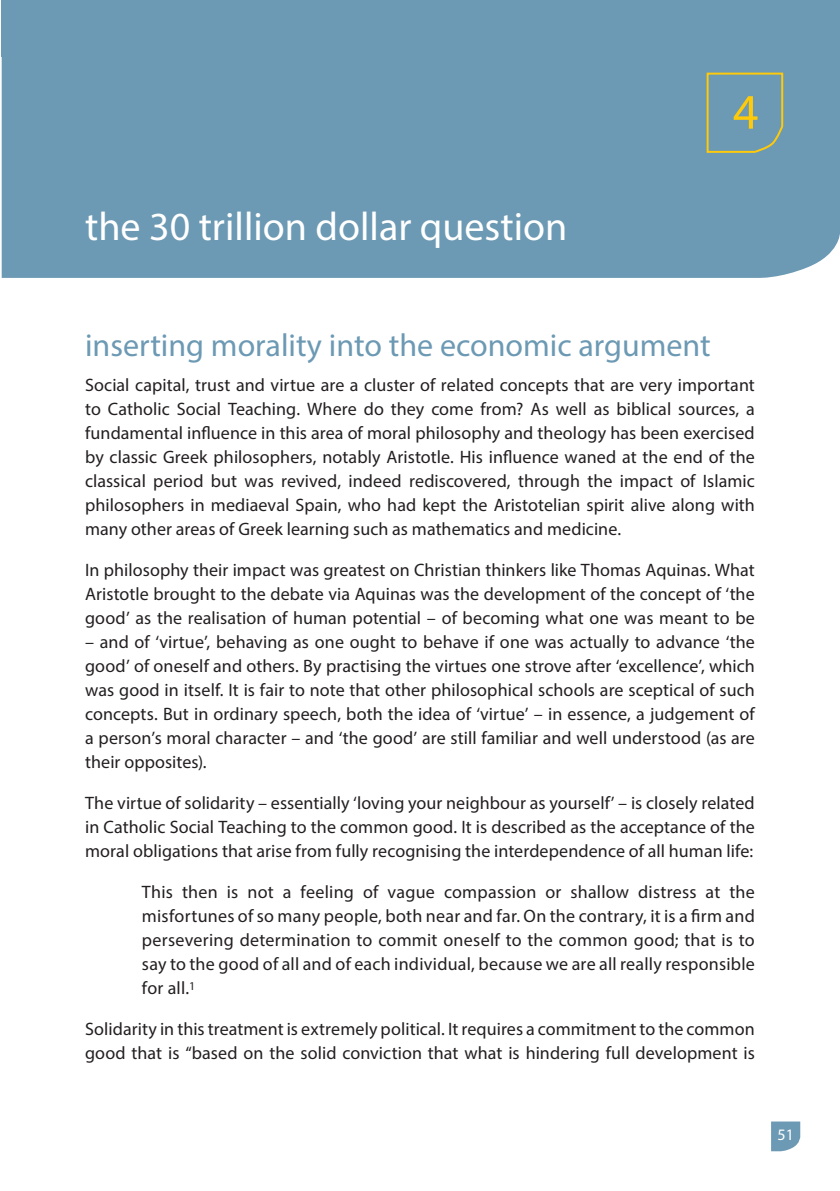
<style>
.page{position:relative;width:840px;height:1191px;background:#fff}
.page>*{position:absolute;margin:0;border:0;box-sizing:border-box;transform-origin:0 0}
.t1{font:50px "Myriad Pro";color:#feca0a}
.t2{font:40px "Myriad Pro";color:#fff}
.t3{font:32px "Myriad Pro";color:#6c99b3}
.t4{font:18px/24px "Myriad Pro";letter-spacing:.005em;color:#231f20;text-align:justify}
.t5{font:16px "Myriad Pro";color:#fff}
</style>
<div class="page">
<svg style="left:771px;top:1121px;width:29px;height:30px"></svg>
<div style="left:2px;top:57px;width:837px;height:221px;background:#6c99b3"></div>
<div style="left:2px;top:0;width:837px;height:57px;background:#6c99b3"></div>
<svg style="left:705px;top:72px;width:78px;height:82px;background:#799da3"></svg>
<h2 class="t2" style="left:85px;top:202px;width:483px">the 30 trillion dollar question</h2>
<h1 class="t1" style="left:732px;top:81px;width:27px">4</h1>
<h3 class="t3" style="left:85px;top:325px;width:626px">inserting morality into the economic argument</h3>
<p class="t4" style="left:85px;top:373px;width:671px">Social capital, trust and virtue are a cluster of related concepts that are very important to Catholic Social Teaching. Where do they come from? As well as biblical sources, a fundamental influence in this area of moral philosophy and theology has been exercised by classic Greek philosophers, notably Aristotle. His influence waned at the end of the classical period but was revived, indeed rediscovered, through the impact of Islamic philosophers in mediaeval Spain, who had kept the Aristotelian spirit alive along with many other areas of Greek learning such as mathematics and medicine.</p>
<p class="t4" style="left:85px;top:558px;width:670px">In philosophy their impact was greatest on Christian thinkers like Thomas Aquinas. What Aristotle brought to the debate via Aquinas was the development of the concept of ‘the good’ as the realisation of human potential – of becoming what one was meant to be</p>
<p class="t4" style="left:85px;top:630px;width:671px">– and of ‘virtue’, behaving as one ought to behave if one was actually to advance ‘the good’ of oneself and others. By practising the virtues one strove after ‘excellence’, which was good in itself. It is fair to note that other philosophical schools are sceptical of such concepts. But in ordinary speech, both the idea of ‘virtue’ – in essence, a judgement of a person’s moral character – and ‘the good’ are still familiar and well understood (as are their opposites).</p>
<p class="t4" style="left:85px;top:791px;width:671px">The virtue of solidarity – essentially ‘loving your neighbour as yourself’ – is closely related in Catholic Social Teaching to the common good. It is described as the acceptance of the moral obligations that arise from fully recognising the interdependence of all human life:</p>
<p class="t4" style="left:142px;top:880px;width:614px">This then is not a feeling of vague compassion or shallow distress at the misfortunes of so many people, both near and far. On the contrary, it is a firm and persevering determination to commit oneself to the common good; that is to say to the good of all and of each individual, because we are all really responsible for all.<sup>1</sup></p>
<p class="t4" style="left:85px;top:1017px;width:671px">Solidarity in this treatment is extremely political. It requires a commitment to the common good that is “based on the solid conviction that what is hindering full development is</p>
<p class="t5" style="left:777px;top:1124px;width:18px">51</p>
</div>
